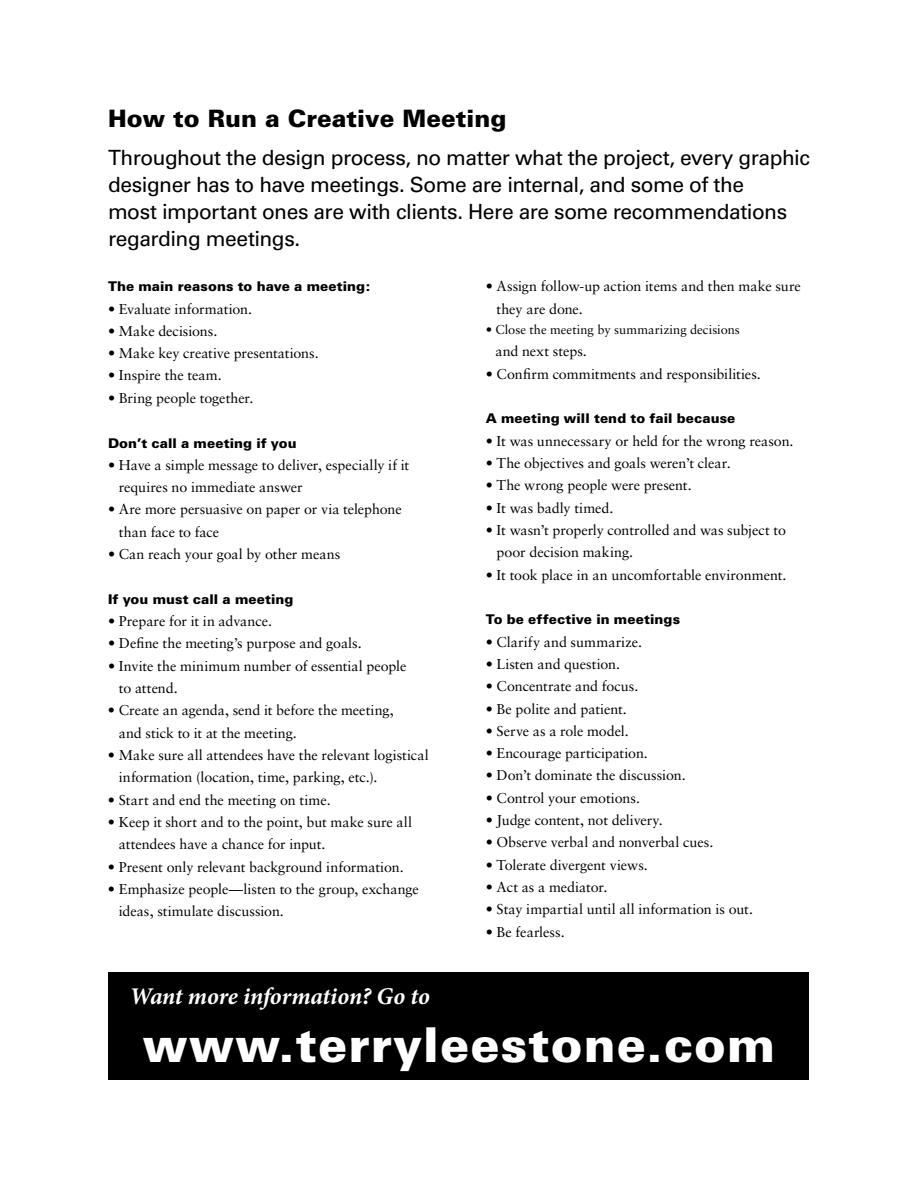
<style>
.page{position:relative;width:918px;height:1188px;background:#fff}
.page>*{position:absolute;margin:0;border:0;box-sizing:border-box;transform-origin:0 0}
.t1{font:900 48px "Univers";letter-spacing:.02em;color:#fff}
.t2{font:900 24px "Univers";color:#000}
.t3{font:italic 700 24px "Minion Pro";letter-spacing:-.005em;color:#fff}
.t4{font:21px/27px "Univers";letter-spacing:-.025em;color:#000}
.t5{font:14.25px/22.4px "Sabon";letter-spacing:-.005em;color:#000}
.t6{font:900 13.35px "Univers";letter-spacing:.005em;color:#000}
.t7{font:12.75px "Sabon";letter-spacing:.005em;color:#000}
</style>
<div class="page">
<div style="left:109px;top:972px;width:700px;height:107px;background:#000"></div>
<h2 class="t2" style="left:108px;top:103px;width:400px">How to Run a Creative Meeting</h2>
<h3 class="t4" style="left:108px;top:144px;width:704px">Throughout the design process, no matter what the project, every graphic designer has to have meetings. Some are internal, and some of the<br>most important ones are with clients. Here are some recommendations regarding meetings.</h3>
<p class="t6" style="left:108px;top:278px;width:264px">The main reasons to have a meeting:</p>
<p class="t5" style="left:108px;top:297px;width:146px">• Evaluate information.</p>
<p class="t5" style="left:108px;top:320px;width:111px">• Make decisions.</p>
<p class="t5" style="left:108px;top:342px;width:212px">• Make key creative presentations.</p>
<p class="t5" style="left:108px;top:364px;width:115px">• Inspire the team.</p>
<p class="t5" style="left:108px;top:387px;width:147px">• Bring people together.</p>
<p class="t6" style="left:108px;top:434px;width:190px">Don’t call a meeting if you</p>
<p class="t5" style="left:119px;top:454px;width:292px;text-indent:-11px">• Have a simple message to deliver, especially if it requires no immediate answer</p>
<p class="t5" style="left:119px;top:498px;width:284px;text-indent:-11px">• Are more persuasive on paper or via telephone than face to face</p>
<p class="t5" style="left:108px;top:543px;width:234px">• Can reach your goal by other means</p>
<p class="t6" style="left:108px;top:591px;width:187px">If you must call a meeting</p>
<p class="t5" style="left:108px;top:610px;width:166px">• Prepare for it in advance.</p>
<p class="t5" style="left:108px;top:632px;width:255px">• Define the meeting’s purpose and goals.</p>
<p class="t5" style="left:119px;top:655px;width:289px;text-indent:-11px">• Invite the minimum number of essential people to attend.</p>
<p class="t5" style="left:119px;top:699px;width:276px;text-indent:-11px">• Create an agenda, send it before the meeting, and stick to it at the meeting.</p>
<p class="t5" style="left:119px;top:744px;width:311px;text-indent:-11px">• Make sure all attendees have the relevant logistical information (location, time, parking, etc.).</p>
<p class="t5" style="left:108px;top:788px;width:224px">• Start and end the meeting on time.</p>
<p class="t5" style="left:119px;top:811px;width:295px;text-indent:-11px">• Keep it short and to the point, but make sure all attendees have a chance for input.</p>
<p class="t5" style="left:108px;top:855px;width:297px">• Present only relevant background information.</p>
<p class="t5" style="left:119px;top:878px;width:302px;text-indent:-11px">• Emphasize people—listen to the group, exchange ideas, stimulate discussion.</p>
<p class="t5" style="left:497px;top:275px;width:306px;text-indent:-11px">• Assign follow-up action items and then make sure they are done.</p>
<p class="t7" style="left:486px;top:322px;width:256px">• Close the meeting by summarizing decisions</p>
<p class="t5" style="left:495px;top:340px;width:93px">and next steps.</p>
<p class="t5" style="left:486px;top:362px;width:277px">• Confirm commitments and responsibilities.</p>
<p class="t6" style="left:486px;top:410px;width:251px">A meeting will tend to fail because</p>
<p class="t5" style="left:486px;top:429px;width:309px">• It was unnecessary or held for the wrong reason.</p>
<p class="t5" style="left:486px;top:452px;width:246px">• The objectives and goals weren’t clear.</p>
<p class="t5" style="left:486px;top:474px;width:207px">• The wrong people were present.</p>
<p class="t5" style="left:486px;top:496px;width:129px">• It was badly timed.</p>
<p class="t5" style="left:497px;top:519px;width:291px;text-indent:-11px">• It wasn’t properly controlled and was subject to poor decision making.</p>
<p class="t5" style="left:486px;top:563px;width:302px">• It took place in an uncomfortable environment.</p>
<p class="t6" style="left:486px;top:611px;width:196px">To be effective in meetings</p>
<p class="t5" style="left:486px;top:630px;width:158px">• Clarify and summarize.</p>
<p class="t5" style="left:486px;top:653px;width:136px">• Listen and question.</p>
<p class="t5" style="left:486px;top:675px;width:154px">• Concentrate and focus.</p>
<p class="t5" style="left:486px;top:697px;width:143px">• Be polite and patient.</p>
<p class="t5" style="left:486px;top:720px;width:145px">• Serve as a role model.</p>
<p class="t5" style="left:486px;top:742px;width:164px">• Encourage participation.</p>
<p class="t5" style="left:486px;top:764px;width:201px">• Don’t dominate the discussion.</p>
<p class="t5" style="left:486px;top:787px;width:156px">• Control your emotions.</p>
<p class="t5" style="left:486px;top:809px;width:178px">• Judge content, not delivery.</p>
<p class="t5" style="left:486px;top:831px;width:229px">• Observe verbal and nonverbal cues.</p>
<p class="t5" style="left:486px;top:854px;width:164px">• Tolerate divergent views.</p>
<p class="t5" style="left:486px;top:876px;width:123px">• Act as a mediator.</p>
<p class="t5" style="left:486px;top:898px;width:269px">• Stay impartial until all information is out.</p>
<p class="t5" style="left:486px;top:920px;width:80px">• Be fearless.</p>
<h2 class="t3" style="left:130px;top:979px;width:302px">Want more information? Go to</h2>
<h1 class="t1" style="left:143px;top:1015px;width:634px">www.terryleestone.com</h1>
</div>
